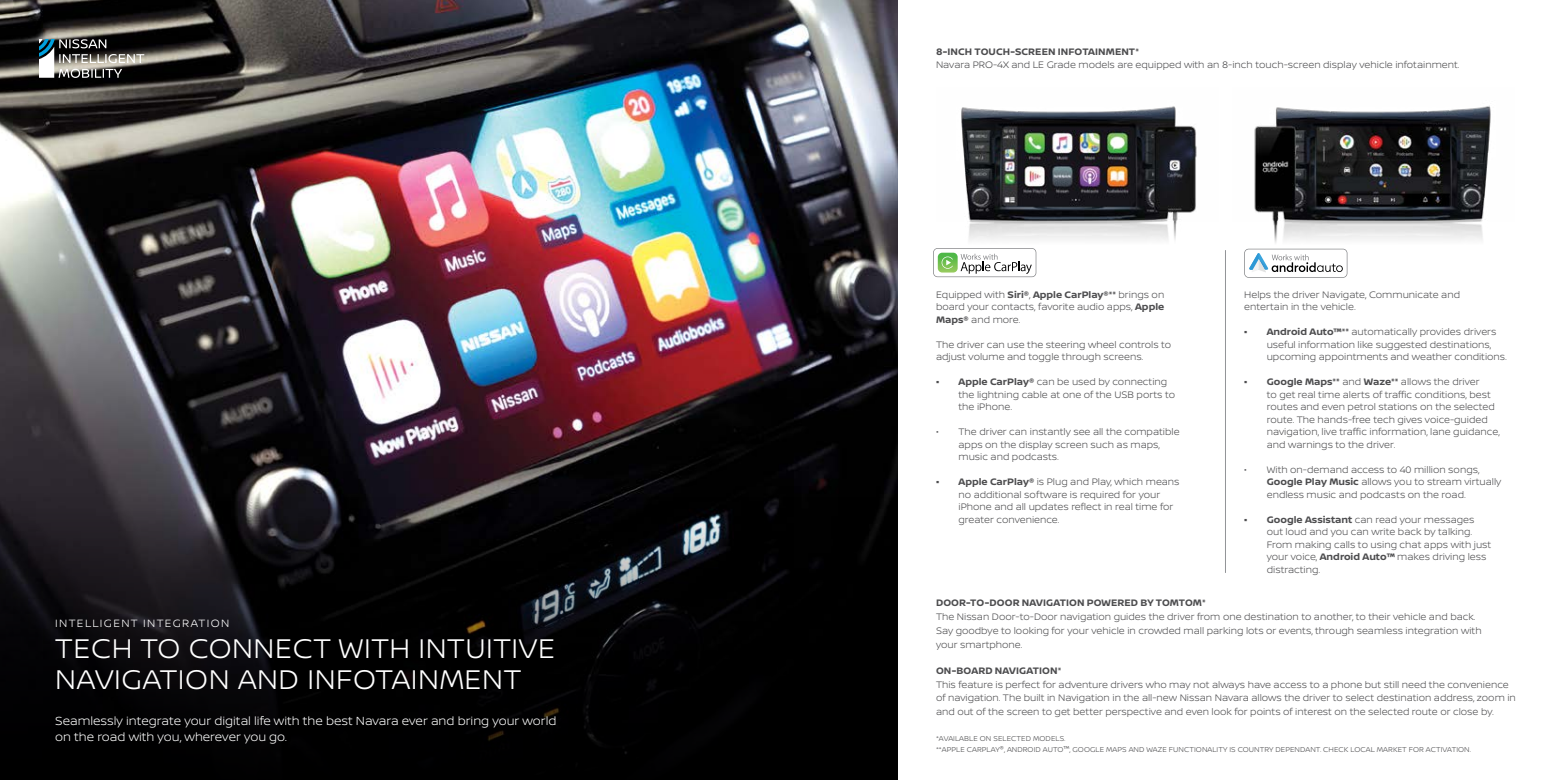
<style>
.page{position:relative;width:1560px;height:780px;background:#fff}
.page>*{position:absolute;margin:0;border:0;box-sizing:border-box;transform-origin:0 0}
.t1{font:300 28.75px/31.2px "Nissan Brand";letter-spacing:.02em;color:#fff}
.t2{font:300 12.5px/16.2px "Nissan Brand";color:#fff}
.t3{font:300 11.25px "Nissan Brand";letter-spacing:.12em;color:#fff}
.t4{font:300 10px/12.5px "Nissan Brand";color:#4d4d4f}
.t5{font:700 10px "Nissan Brand";letter-spacing:.01em;color:#4d4d4f}
.t6{font:300 7.5px/10.6px "Nissan Brand";letter-spacing:.01em;color:#4d4d4f}
.s1{font-weight:700}
</style>
<div class="page">
<img style="left:0;top:0;width:896px;height:497px">
<svg style="left:0;top:497px;width:896px;height:283px;background:#080809"></svg>
<img style="left:1247px;top:105px;width:244px;height:145px">
<img style="left:961px;top:106px;width:236px;height:144px">
<svg style="left:39px;top:39px;width:105px;height:39px;background:#656867"></svg>
<hr style="left:1224px;top:250px;width:1px;height:323px;background:#939598">
<svg style="left:933px;top:248px;width:103px;height:29px"></svg>
<div style="left:933px;top:249px;width:102px;height:27px;background:#fff;border-radius:4px"></div>
<svg style="left:937px;top:253px;width:94px;height:21px"></svg>
<svg style="left:1243px;top:249px;width:104px;height:29px"></svg>
<div style="left:1244px;top:249px;width:102px;height:28px;background:#fff;border-radius:4px"></div>
<svg style="left:1249px;top:253px;width:93px;height:19px"></svg>
<p class="t3" style="left:55px;top:614px;width:175px">INTELLIGENT INTEGRATION</p>
<h1 class="t1" style="left:55px;top:631px;width:501px">TECH TO CONNECT WITH INTUITIVE<br>NAVIGATION AND INFOTAINMENT</h1>
<p class="t2" style="left:55px;top:711px;width:502px">Seamlessly integrate your digital life with the best Navara ever and bring your world on the road with you, wherever you go.</p>
<p class="t5" style="left:935px;top:44px;width:204px">8-INCH TOUCH-SCREEN INFOTAINMENT*</p>
<p class="t4" style="left:935px;top:58px;width:525px">Navara PRO-4X and LE Grade models are equipped with an 8-inch touch-screen display vehicle infotainment.</p>
<p class="t4" style="left:935px;top:288px;width:230px;text-align:justify">Equipped with <span class="s1">Siri®</span>, <span class="s1">Apple CarPlay®**</span> brings on board your contacts, favorite audio apps, <span class="s1">Apple Maps®</span> and more.</p>
<p class="t4" style="left:935px;top:338px;width:237px">The driver can use the steering wheel controls to adjust volume and toggle through screens.</p>
<p class="t4" style="left:958px;top:375px;width:218px;text-indent:-22px"><span class="s1">• Apple CarPlay®</span> can be used by connecting the lightning cable at one of the USB ports to the iPhone.</p>
<p class="t4" style="left:958px;top:425px;width:222px;text-indent:-22px">• The driver can instantly see all the compatible apps on the display screen such as maps, music and podcasts.</p>
<p class="t4" style="left:958px;top:475px;width:222px;text-indent:-22px"><span class="s1">• Apple CarPlay®</span> is Plug and Play, which means no additional software is required for your iPhone and all updates reflect in real time for greater convenience.</p>
<p class="t4" style="left:1243px;top:288px;width:217px">Helps the driver Navigate, Communicate and entertain in the vehicle.</p>
<p class="t4" style="left:1266px;top:325px;width:242px;text-indent:-22px"><span class="s1">• Android Auto™**</span> automatically provides drivers useful information like suggested destinations, upcoming appointments and weather conditions.</p>
<p class="t4" style="left:1266px;top:375px;width:235px;text-indent:-22px"><span class="s1">• Google Maps**</span> and <span class="s1">Waze**</span> allows the driver<br>to get real time alerts of traffic conditions, best routes and even petrol stations on the selected route. The hands-free tech gives voice-guided navigation, live traffic information, lane guidance, and warnings to the driver.</p>
<p class="t4" style="left:1266px;top:463px;width:236px;text-indent:-22px">• With on-demand access to 40 million songs,<br><span class="s1">Google Play Music</span> allows you to stream virtually endless music and podcasts on the road.</p>
<p class="t4" style="left:1266px;top:513px;width:226px;text-indent:-22px"><span class="s1">• Google Assistant</span> can read your messages out loud and you can write back by talking.<br>From making calls to using chat apps with just your voice, <span class="s1">Android Auto™</span> makes driving less distracting.</p>
<p class="t5" style="left:935px;top:596px;width:271px">DOOR-TO-DOOR NAVIGATION POWERED BY TOMTOM*</p>
<p class="t4" style="left:935px;top:609px;width:547px;line-height:13.8px">The Nissan Door-to-Door navigation guides the driver from one destination to another, to their vehicle and back.<br>Say goodbye to looking for your vehicle in crowded mall parking lots or events, through seamless integration with your smartphone.</p>
<p class="t5" style="left:935px;top:663px;width:127px">ON-BOARD NAVIGATION*</p>
<p class="t4" style="left:935px;top:677px;width:581px;line-height:13.8px">This feature is perfect for adventure drivers who may not always have access to a phone but still need the convenience of navigation. The built in Navigation in the all-new Nissan Navara allows the driver to select destination address, zoom in and out of the screen to get better perspective and even look for points of interest on the selected route or close by.</p>
<p class="t6" style="left:935px;top:733px;width:536px">*AVAILABLE ON SELECTED MODELS.<br>**APPLE CARPLAY®, ANDROID AUTO™, GOOGLE MAPS AND WAZE FUNCTIONALITY IS COUNTRY DEPENDANT. CHECK LOCAL MARKET FOR ACTIVATION.</p>
</div>
